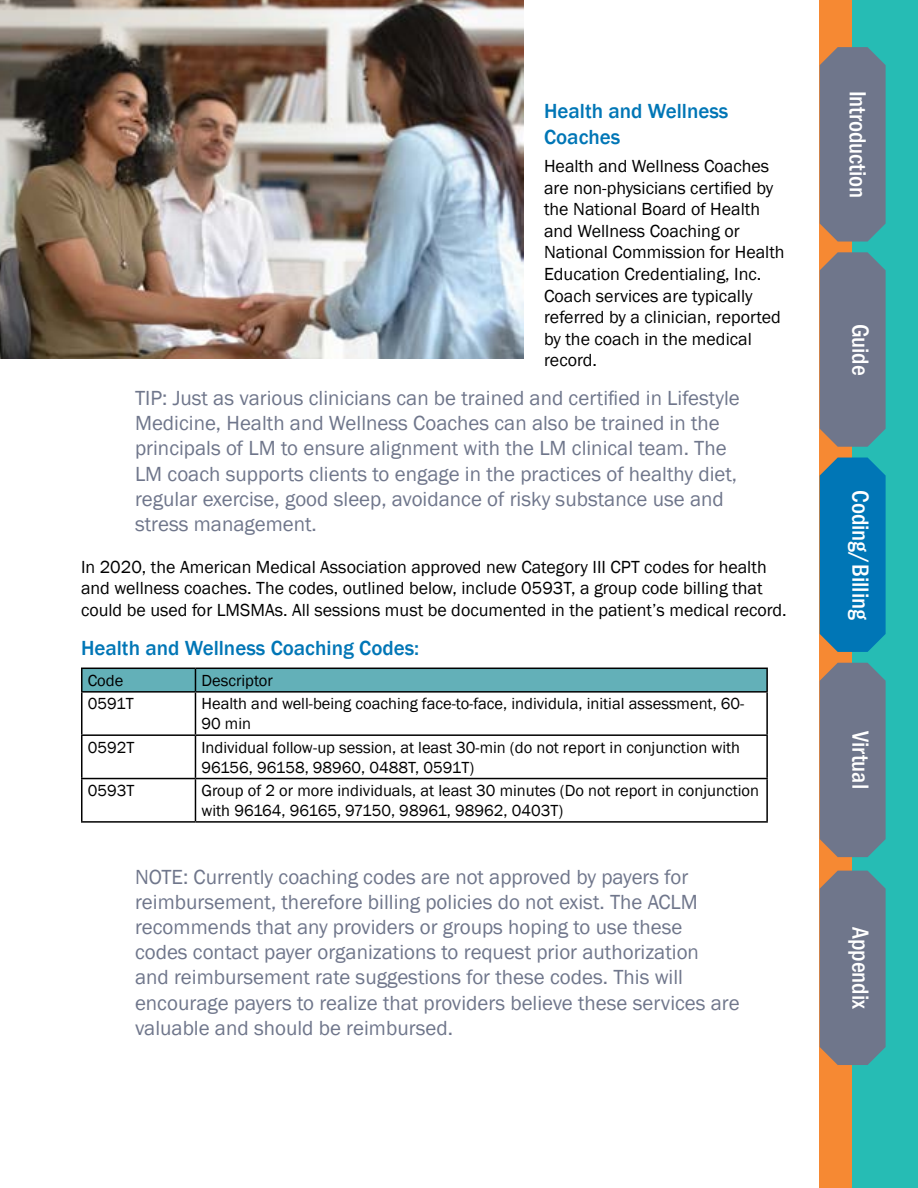
<style>
.page{position:relative;width:918px;height:1188px;background:#fff}
.page>*{position:absolute;margin:0;border:0;box-sizing:border-box;transform-origin:0 0}
.t1{font:500 condensed 24px "Franklin Gothic";color:#fff}
.t2{font:21px/25.2px "Franklin Gothic";color:#6f768b}
.t3{font:500 21px/25.2px "Franklin Gothic";color:#0076b6}
.t4{font:18px/21.6px "Franklin Gothic";color:#000}
.t5{font:16.5px/19.8px "Franklin Gothic";color:#000}
</style>
<div class="page">
<hr style="left:195px;top:668px;width:573px;height:1px;background:#000">
<div style="left:81px;top:668px;width:685px;height:23px;background:#63b0b8"></div>
<hr style="left:766px;top:669px;width:2px;height:22px;background:#000">
<hr style="left:81px;top:691px;width:114px;height:2px;background:#000">
<hr style="left:81px;top:693px;width:1px;height:41px;background:#000">
<hr style="left:195px;top:691px;width:573px;height:2px;background:#000">
<hr style="left:195px;top:693px;width:1px;height:41px;background:#000">
<hr style="left:766px;top:693px;width:2px;height:41px;background:#000">
<hr style="left:81px;top:734px;width:114px;height:2px;background:#000">
<hr style="left:81px;top:736px;width:1px;height:42px;background:#000">
<hr style="left:195px;top:734px;width:573px;height:2px;background:#000">
<hr style="left:195px;top:736px;width:1px;height:42px;background:#000">
<hr style="left:766px;top:736px;width:2px;height:42px;background:#000">
<hr style="left:81px;top:778px;width:114px;height:1px;background:#000">
<hr style="left:81px;top:779px;width:1px;height:42px;background:#000">
<hr style="left:195px;top:778px;width:573px;height:1px;background:#000">
<hr style="left:195px;top:779px;width:1px;height:42px;background:#000">
<hr style="left:766px;top:779px;width:2px;height:42px;background:#000">
<hr style="left:81px;top:821px;width:114px;height:2px;background:#000">
<hr style="left:195px;top:821px;width:573px;height:2px;background:#000">
<div style="left:820px;top:0;width:53px;height:1188px;background:#f68933"></div>
<div style="left:853px;top:0;width:65px;height:1188px;background:#26bcb4"></div>
<div style="left:820px;top:47px;width:66px;height:195px;background:#6f768b"></div>
<div style="left:820px;top:252px;width:66px;height:195px;background:#6f768b"></div>
<div style="left:820px;top:458px;width:66px;height:194px;background:#0076b6"></div>
<div style="left:820px;top:663px;width:66px;height:194px;background:#6f768b"></div>
<div style="left:820px;top:871px;width:66px;height:194px;background:#6f768b"></div>
<img style="left:0;top:0;width:524px;height:358px">
<p class="t3" style="left:544px;top:99px;width:186px">Health and Wellness<br>Coaches</p>
<p class="t4" style="left:544px;top:156px;width:242px">Health and Wellness Coaches are non-physicians certified by the National Board of Health and Wellness Coaching or<br>National Commission for Health<br>Education Credentialing, Inc.<br>Coach services are typically referred by a clinician, reported by the coach in the medical record.</p>
<p class="t2" style="left:135px;top:386px;width:606px">TIP: Just as various clinicians can be trained and certified in Lifestyle Medicine, Health and Wellness Coaches can also be trained in the principals of LM to ensure alignment with the LM clinical team. The LM coach supports clients to engage in the practices of healthy diet, regular exercise, good sleep, avoidance of risky substance use and stress management.</p>
<p class="t4" style="left:81px;top:556px;width:707px">In 2020, the American Medical Association approved new Category III CPT codes for health and wellness coaches. The codes, outlined below, include 0593T, a group code billing that could be used for LMSMAs. All sessions must be documented in the patient’s medical record.</p>
<p class="t3" style="left:81px;top:635px;width:340px">Health and Wellness Coaching Codes:</p>
<p class="t5" style="left:88px;top:671px;width:37px">Code</p>
<p class="t5" style="left:201px;top:671px;width:73px">Descriptor</p>
<p class="t5" style="left:88px;top:694px;width:48px">0591T</p>
<p class="t5" style="left:201px;top:694px;width:544px">Health and well-being coaching face-to-face, individula, initial assessment, 60-<br>90 min</p>
<p class="t5" style="left:88px;top:738px;width:48px">0592T</p>
<p class="t5" style="left:201px;top:738px;width:540px">Individual follow-up session, at least 30-min (do not report in conjunction with<br>96156, 96158, 98960, 0488T, 0591T)</p>
<p class="t5" style="left:88px;top:781px;width:48px">0593T</p>
<p class="t5" style="left:201px;top:781px;width:559px">Group of 2 or more individuals, at least 30 minutes (Do not report in conjunction with 96164, 96165, 97150, 98961, 98962, 0403T)</p>
<p class="t2" style="left:135px;top:865px;width:606px">NOTE: Currently coaching codes are not approved by payers for reimbursement, therefore billing policies do not exist. The ACLM recommends that any providers or groups hoping to use these codes contact payer organizations to request prior authorization<br>and reimbursement rate suggestions for these codes. This will encourage payers to realize that providers believe these services are valuable and should be reimbursed.</p>
<p class="t1" style="left:874px;top:91px;width:109px;rotate:90deg">Introduction</p>
<p class="t1" style="left:876px;top:324px;width:53px;rotate:90deg">Guide</p>
<p class="t1" style="left:876px;top:490px;width:131px;rotate:90deg">Coding/Billing</p>
<p class="t1" style="left:876px;top:731px;width:59px;rotate:90deg">Virtual</p>
<p class="t1" style="left:876px;top:927px;width:84px;rotate:90deg">Appendix</p>
</div>
